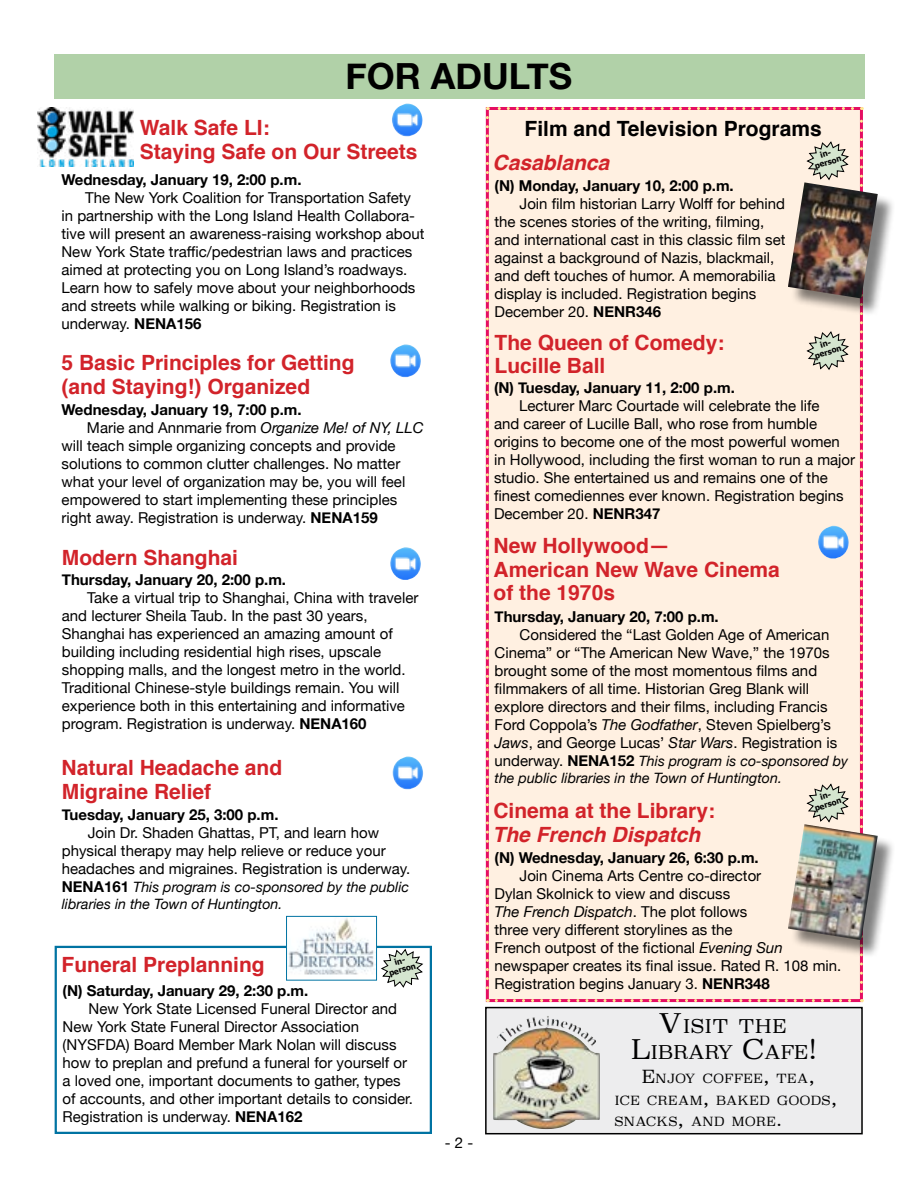
<style>
.page{position:relative;width:918px;height:1188px;background:#fff}
.page>*{position:absolute;margin:0;border:0;box-sizing:border-box;transform-origin:0 0}
.t1{font:700 36px "Helvetica Neue";color:#000}
.t2{font:700 21px/23.7px "Helvetica";color:#d2232a}
.t3{font:italic 700 21px "Helvetica";color:#d2232a}
.t4{font:700 21px "Helvetica";color:#000}
.t5{font:300 18.9px "Superclarendon";color:#000}
.t6{font:15px/18px "Helvetica Neue";color:#000}
.t7{font:700 15px "Helvetica Neue";color:#000}
.t8{font:italic 14.25px/17.1px "Helvetica Neue";color:#000}
.t9{font:300 12.6px/21.6px "Superclarendon";letter-spacing:.045em;color:#000}
.t10{font:700 8.1px/8.9px "Tahoma";color:#000;text-align:center}
.s1{font-weight:700}
.s2{font-style:italic}
.s3{font-weight:700;font-style:normal;font-size:15px}
.s4{font-style:normal;font-size:15px}
.s5{font-size:27px}
.s6{font-size:18px}
</style>
<div class="page">
<div style="left:55px;top:946px;width:377px;height:188px;border:2px solid #0073a2"></div>
<div style="left:54px;top:54px;width:810px;height:44px;background:#b1d1a8"></div>
<div style="left:791px;top:185px;width:105px;height:132px;background:#000;opacity:.5"></div>
<img style="left:863px;top:185px;width:15px;height:113px">
<div style="left:791px;top:827px;width:105px;height:132px;background:#000;opacity:.5"></div>
<img style="left:863px;top:827px;width:15px;height:113px">
<img style="left:390px;top:344px;width:31px;height:33px">
<img style="left:390px;top:547px;width:31px;height:33px">
<img style="left:392px;top:756px;width:32px;height:33px">
<svg style="left:377px;top:943px;width:52px;height:45px"></svg>
<svg style="left:486px;top:107px;width:377px;height:895px;background:#f7e6d8"></svg>
<img style="left:288px;top:918px;width:87px;height:57px">
<div style="left:286px;top:916px;width:91px;height:65px;border:1px solid #0073a2"></div>
<img style="left:37px;top:108px;width:96px;height:59px">
<img style="left:392px;top:104px;width:31px;height:32px">
<svg style="left:488px;top:1010px;width:372px;height:121px;background:#e2e0dd"></svg>
<div style="left:485px;top:1007px;width:378px;height:127px;border:2px solid #000"></div>
<img style="left:526px;top:1016px;width:23px;height:12px">
<h1 class="t1" style="left:345px;top:48px;width:228px">FOR ADULTS</h1>
<h2 class="t2" style="left:140px;top:116px;width:279px">Walk Safe LI:<br>Staying Safe on Our Streets</h2>
<p class="t7" style="left:62px;top:168px;width:242px">Wednesday, January 19, 2:00 p.m.</p>
<p class="t6" style="left:61px;top:189px;width:365px;text-indent:24px">The New York Coalition for Transportation Safety in partnership with the Long Island Health Collabora&shy;tive will present an awareness-raising workshop about New York State traffic/pedestrian laws and practices aimed at protecting you on Long Island’s roadways.<br>Learn how to safely move about your neighborhoods and streets while walking or biking. Registration is underway. <span class="s1">NENA156</span></p>
<h2 class="t2" style="left:62px;top:351px;width:294px">5 Basic Principles for Getting (and Staying!) Organized</h2>
<p class="t7" style="left:62px;top:398px;width:242px">Wednesday, January 19, 7:00 p.m.</p>
<p class="t6" style="left:87px;top:420px;width:338px">Marie and Annmarie from <span class="s2">Organize Me! of NY, LLC</span></p>
<p class="t6" style="left:62px;top:438px;width:336px">will teach simple organizing concepts and provide</p>
<p class="t6" style="left:62px;top:456px;width:340px">solutions to common clutter challenges. No matter</p>
<p class="t6" style="left:62px;top:474px;width:345px">what your level of organization may be, you will feel</p>
<p class="t6" style="left:62px;top:492px;width:337px">empowered to start implementing these principles</p>
<p class="t6" style="left:62px;top:510px;width:318px">right away. Registration is underway. <span class="s1">NENA159</span></p>
<h2 class="t2" style="left:62px;top:546px;width:178px">Modern Shanghai</h2>
<p class="t7" style="left:62px;top:568px;width:226px">Thursday, January 20, 2:00 p.m.</p>
<p class="t6" style="left:62px;top:590px;width:358px;text-indent:25px">Take a virtual trip to Shanghai, China with traveler and lecturer Sheila Taub. In the past 30 years, Shanghai has experienced an amazing amount of building including residential high rises, upscale shopping malls, and the longest metro in the world.<br>Traditional Chinese-style buildings remain. You will experience both in this entertaining and informative program. Registration is underway. <span class="s1">NENA160</span></p>
<h2 class="t2" style="left:62px;top:756px;width:222px">Natural Headache and</h2>
<p class="t7" style="left:62px;top:803px;width:218px">Tuesday, January 25, 3:00 p.m.</p>
<p class="t6" style="left:62px;top:824px;width:350px;text-indent:26px">Join Dr. Shaden Ghattas, PT, and learn how physical therapy may help relieve or reduce your headaches and migraines. Registration is underway.</p>
<p class="t8" style="left:62px;top:879px;width:349px"><span class="s3">NENA161</span> This program is co-sponsored by the public libraries in the Town of Huntington.</p>
<h2 class="t2" style="left:62px;top:780px;width:151px">Migraine Relief</h2>
<h2 class="t2" style="left:62px;top:953px;width:205px">Funeral Preplanning</h2>
<p class="t7" style="left:63px;top:979px;width:247px">(N) Saturday, January 29, 2:30 p.m.</p>
<p class="t6" style="left:63px;top:1001px;width:352px;text-indent:26px">New York State Licensed Funeral Director and New York State Funeral Director Association (NYSFDA) Board Member Mark Nolan will discuss how to preplan and prefund a funeral for yourself or a loved one, important documents to gather, types of accounts, and other important details to consider.<br>Registration is underway. <span class="s1">NENA162</span></p>
<p class="t10" style="left:385px;top:960px;width:29px;rotate:-17deg">in&shy;person</p>
<p class="t6" style="left:445px;top:1135px;width:30px">- 2 -</p>
<h2 class="t4" style="left:525px;top:111px;width:299px">Film and Television Programs</h2>
<h2 class="t3" style="left:493px;top:146px;width:118px">Casablanca</h2>
<p class="t7" style="left:495px;top:174px;width:241px">(N) Monday, January 10, 2:00 p.m.</p>
<p class="t6" style="left:495px;top:196px;width:292px;text-indent:25px">Join film historian Larry Wolff for behind the scenes stories of the writing, filming, and international cast in this classic film set against a background of Nazis, blackmail, and deft touches of humor. A memorabilia display is included. Registration begins December 20. <span class="s1">NENR346</span></p>
<h2 class="t2" style="left:495px;top:331px;width:231px;line-height:22.8px">The Queen of Comedy:<br>Lucille Ball</h2>
<p class="t10" style="left:811px;top:153px;width:29px;rotate:-17deg">in&shy;person</p>
<p class="t10" style="left:811px;top:343px;width:29px;rotate:-17deg">in&shy;person</p>
<p class="t7" style="left:494px;top:376px;width:242px">(N) Tuesday, January 11, 2:00 p.m.</p>
<p class="t6" style="left:494px;top:398px;width:363px;text-indent:25px">Lecturer Marc Courtade will celebrate the life<br>and career of Lucille Ball, who rose from humble origins to become one of the most powerful women in Hollywood, including the first woman to run a major studio. She entertained us and remains one of the finest comediennes ever known. Registration begins December 20. <span class="s1">NENR347</span></p>
<h2 class="t2" style="left:494px;top:534px;width:288px">New Hollywood—<br>American New Wave Cinema of the 1970s</h2>
<p class="t7" style="left:495px;top:605px;width:226px">Thursday, January 20, 7:00 p.m.</p>
<p class="t6" style="left:495px;top:626px;width:344px;text-indent:25px">Considered the “Last Golden Age of American Cinema” or “The American New Wave,” the 1970s brought some of the most momentous films and filmmakers of all time. Historian Greg Blank will explore directors and their films, including Francis Ford Coppola’s <span class="s2">The Godfather</span>, Steven Spielberg’s <span class="s2">Jaws</span>, and George Lucas’ <span class="s2">Star Wars</span>. Registration is</p>
<p class="t8" style="left:495px;top:753px;width:355px"><span class="s4">underway.</span> <span class="s3">NENA152</span> This program is co-sponsored by the public libraries in the Town of Huntington.</p>
<h2 class="t2" style="left:493px;top:799px;width:223px">Cinema at the Library:</h2>
<h2 class="t3" style="left:493px;top:817px;width:209px">The French Dispatch</h2>
<p class="t10" style="left:811px;top:795px;width:29px;rotate:-17deg">in&shy;person</p>
<p class="t7" style="left:495px;top:846px;width:266px">(N) Wednesday, January 26, 6:30 p.m.</p>
<p class="t6" style="left:495px;top:868px;width:348px;text-indent:25px">Join Cinema Arts Centre co-director<br>Dylan Skolnick to view and discuss<br><span class="s2">The French Dispatch</span>. The plot follows<br>three very different storylines as the<br>French outpost of the fictional <span class="s2">Evening Sun </span>newspaper creates its final issue. Rated R. 108 min.<br>Registration begins January 3. <span class="s1">NENR348</span></p>
<p class="t5" style="left:659px;top:1014px;width:129px"><span class="s5">V</span>ISIT THE</p>
<p class="t9" style="left:615px;top:1069px;width:224px;text-indent:27px"><span class="s6">E</span>NJOY COFFEE<span class="s6">,</span> TEA<span class="s6">,<br></span>ICE CREAM<span class="s6">,</span> BAKED GOODS<span class="s6">,<br></span>SNACKS<span class="s6">,</span> AND MORE<span class="s6">.</span></p>
<p class="t5" style="left:631px;top:1040px;width:188px"><span class="s5">L</span>IBRARY <span class="s5">C</span>AFE<span class="s5">!</span></p>
</div>
